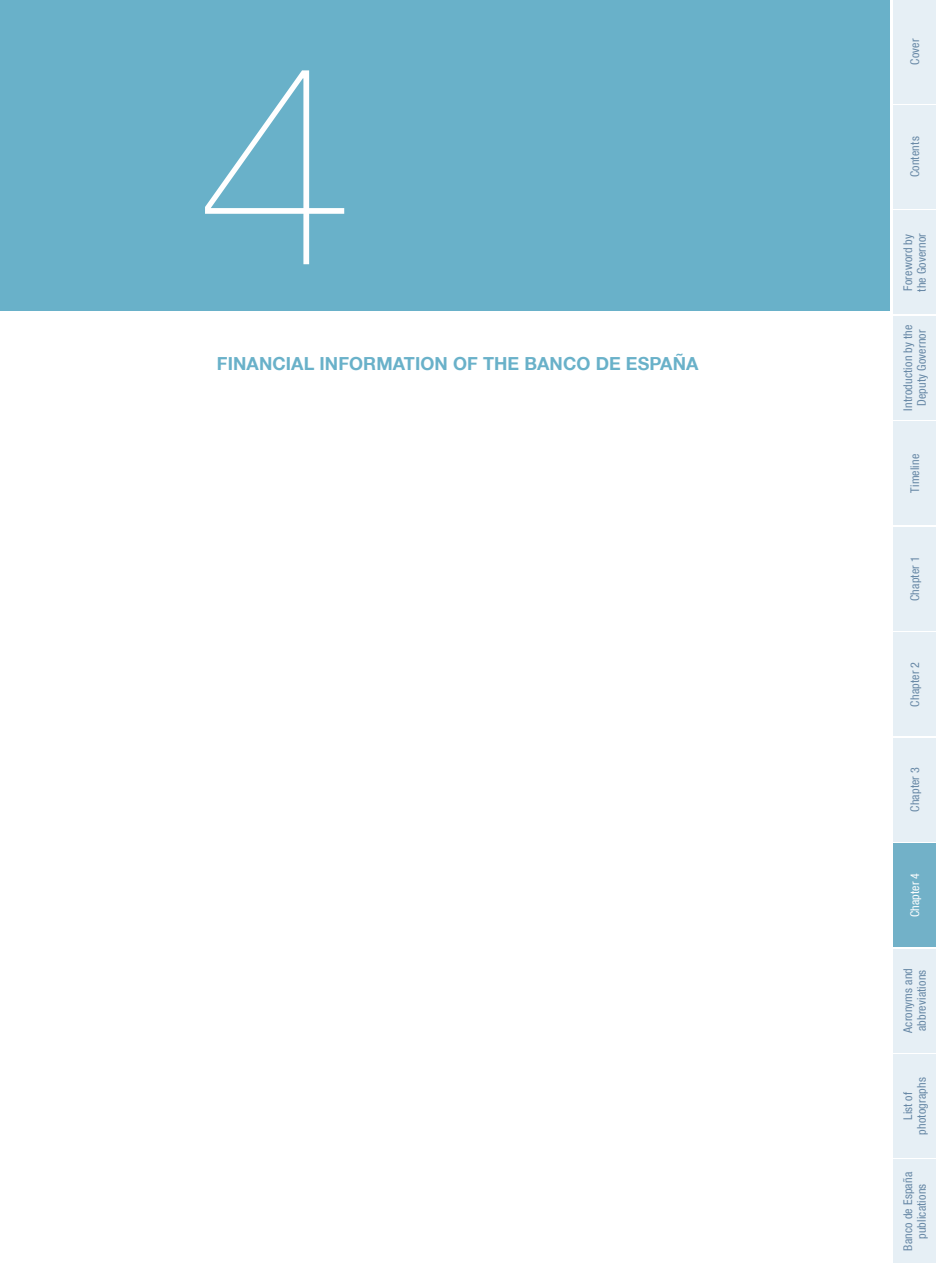
<style>
.page{position:relative;width:936px;height:1263px;background:#fff}
.page>*{position:absolute;margin:0;border:0;box-sizing:border-box;transform-origin:0 0}
.Numero_capítulo_portadilla{font:200 285.15px "Bd E Neue Helvetica";color:#fff}
.Título_capitulo_portadilla{font:700 18px "Bd E Neue Helvetica";letter-spacing:.005em;color:#69b1c9}
.t1{font:condensed 12px/13.5px "Bd E Neue Helvetica";letter-spacing:.015em;color:#6687a5;text-align:center}
.t2{font:condensed 12px "Bd E Neue Helvetica";letter-spacing:.015em;color:#fff}
</style>
<div class="page">
<div style="left:0;top:0;width:889px;height:310px;background:#69b1c9"></div>
<div style="left:893px;top:0;width:42px;height:103px;background:#e6eff5"></div>
<div style="left:893px;top:105px;width:42px;height:104px;background:#e6eff5"></div>
<div style="left:893px;top:211px;width:42px;height:103px;background:#e6eff5"></div>
<div style="left:893px;top:316px;width:42px;height:103px;background:#e6eff5"></div>
<div style="left:893px;top:422px;width:42px;height:103px;background:#e6eff5"></div>
<div style="left:893px;top:527px;width:42px;height:103px;background:#e6eff5"></div>
<div style="left:893px;top:633px;width:42px;height:103px;background:#e6eff5"></div>
<div style="left:893px;top:738px;width:42px;height:103px;background:#e6eff5"></div>
<div style="left:893px;top:843px;width:42px;height:104px;background:#72b1c8"></div>
<div style="left:893px;top:949px;width:42px;height:103px;background:#e6eff5"></div>
<div style="left:893px;top:1054px;width:42px;height:103px;background:#e6eff5"></div>
<div style="left:893px;top:1160px;width:42px;height:103px;background:#e6eff5"></div>
<h3 class="Numero_capítulo_portadilla" style="left:195px;top:-3px;width:160px">4</h3>
<h3 class="Título_capitulo_portadilla" style="left:217px;top:352px;width:483px">FINANCIAL INFORMATION OF THE BANCO DE ESPAÑA</h3>
<p class="t1" style="left:907px;top:65px;width:28px;rotate:-90deg">Cover</p>
<p class="t1" style="left:907px;top:177px;width:42px;rotate:-90deg">Contents</p>
<p class="t1" style="left:901px;top:292px;width:60px;text-align:left;rotate:-90deg">Foreword by the Governor</p>
<p class="t1" style="left:901px;top:411px;width:87px;rotate:-90deg">Introduction by the<br>Deputy Governor</p>
<p class="t1" style="left:907px;top:493px;width:40px;rotate:-90deg">Timeline</p>
<p class="t1" style="left:907px;top:601px;width:46px;rotate:-90deg">Chapter 1</p>
<p class="t1" style="left:907px;top:706px;width:46px;rotate:-90deg">Chapter 2</p>
<p class="t1" style="left:907px;top:812px;width:46px;rotate:-90deg">Chapter 3</p>
<p class="t2" style="left:907px;top:917px;width:46px;rotate:-90deg">Chapter 4</p>
<p class="t1" style="left:901px;top:1033px;width:67px;text-align:left;rotate:-90deg">Acronyms and abbreviations</p>
<p class="t1" style="left:901px;top:1134px;width:59px;rotate:-90deg">List of photographs</p>
<p class="t1" style="left:901px;top:1251px;width:80px;rotate:-90deg">Banco de España publications</p>
</div>
